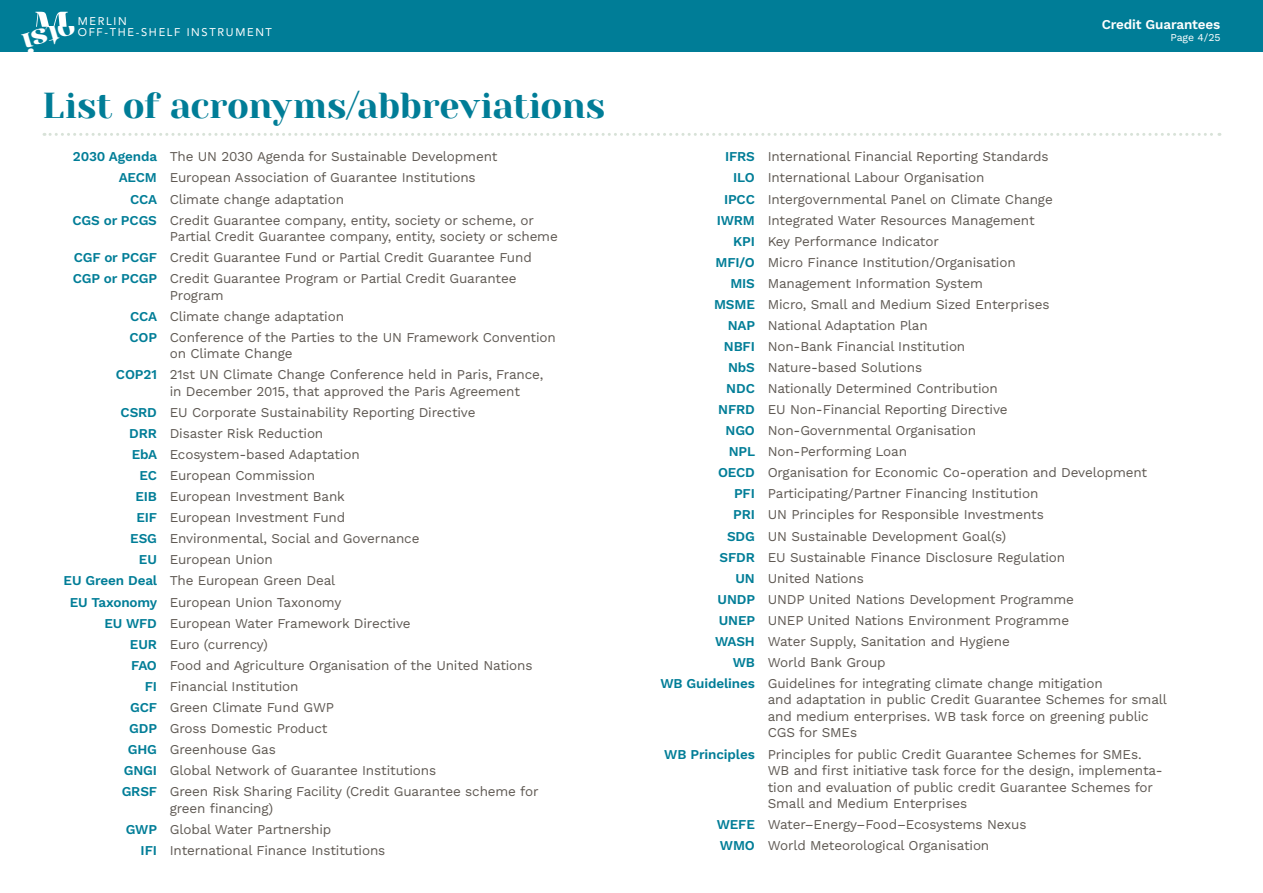
<style>
.page{position:relative;width:1263px;height:893px;background:#fff}
.page>*{position:absolute;margin:0;border:0;box-sizing:border-box;transform-origin:0 0}
.t1{font:36px "Yeseva One";letter-spacing:-.01em;color:#007d97}
.t2{font:800 31.05px "Famosa";color:#fff}
.t3{font:13.5px/21px "Work Sans";letter-spacing:-.01em;color:#5f5953}
.t4{font:600 13.5px "Work Sans";letter-spacing:-.01em;color:#fff}
.t5{font:11.1px/11.9px "Avenir LT Std";letter-spacing:.15em;color:#fff}
.t6{font:10.5px "Work Sans";letter-spacing:-.01em;color:#fff}
.s1{font-weight:600;color:#007d97}
</style>
<div class="page">
<svg style="left:44px;top:133px;width:1176px;height:3px"></svg>
<div style="left:0;top:0;width:1263px;height:51px;background:#007d97"></div>
<svg style="left:35px;top:12px;width:33px;height:15px"></svg>
<p class="t5" style="left:78px;top:15px;width:196px">MERLIN<br>OFF-THE-SHELF INSTRUMENT</p>
<h2 class="t2" style="left:83px;top:51px;width:57px;rotate:163deg">otsi</h2>
<p class="t4" style="left:1102px;top:14px;width:120px">Credit Guarantees</p>
<p class="t6" style="left:1170px;top:30px;width:51px">Page 4/25</p>
<h1 class="t1" style="left:43px;top:79px;width:564px">List of acronyms/abbreviations</h1>
<p class="t3" style="left:73px;top:146px;width:426px"><span class="s1">2030 Agenda</span> The UN 2030 Agenda for Sustainable Development</p>
<p class="t3" style="left:119px;top:167px;width:359px"><span class="s1">AECM</span> European Association of Guarantee Institutions</p>
<p class="t3" style="left:130px;top:188px;width:215px"><span class="s1">CCA</span> Climate change adaptation</p>
<p class="t3" style="left:72px;top:209px;width:463px"><span class="s1">CGS or PCGS</span> Credit Guarantee company, entity, society or scheme, or</p>
<p class="t3" style="left:73px;top:225px;width:487px;text-indent:97px">Partial Credit Guarantee company, entity, society or scheme<br><span class="s1">CGF or PCGF</span> Credit Guarantee Fund or Partial Credit Guarantee Fund<br><span class="s1">CGP or PCGP</span> Credit Guarantee Program or Partial Credit Guarantee</p>
<p class="t3" style="left:129px;top:284px;width:428px;text-indent:40px">Program<br><span class="s1">CCA</span> Climate change adaptation<br><span class="s1">COP</span> Conference of the Parties to the UN Framework Convention</p>
<p class="t3" style="left:116px;top:343px;width:429px;text-indent:54px">on Climate Change<br><span class="s1">COP21</span> 21st UN Climate Change Conference held in Paris, France,</p>
<p class="t3" style="left:170px;top:380px;width:352px">in December 2015, that approved the Paris Agreement</p>
<p class="t3" style="left:121px;top:401px;width:357px"><span class="s1">CSRD</span> EU Corporate Sustainability Reporting Directive</p>
<p class="t3" style="left:129px;top:422px;width:196px"><span class="s1">DRR</span> Disaster Risk Reduction</p>
<p class="t3" style="left:132px;top:443px;width:229px"><span class="s1">EbA</span> Ecosystem-based Adaptation</p>
<p class="t3" style="left:139px;top:464px;width:177px"><span class="s1">EC</span> European Commission</p>
<p class="t3" style="left:135px;top:485px;width:211px"><span class="s1">EIB</span> European Investment Bank</p>
<p class="t3" style="left:136px;top:507px;width:210px"><span class="s1">EIF</span> European Investment Fund</p>
<p class="t3" style="left:130px;top:528px;width:291px"><span class="s1">ESG</span> Environmental, Social and Governance</p>
<p class="t3" style="left:139px;top:549px;width:135px"><span class="s1">EU</span> European Union</p>
<p class="t3" style="left:64px;top:570px;width:273px"><span class="s1">EU Green Deal</span> The European Green Deal</p>
<p class="t3" style="left:70px;top:591px;width:273px"><span class="s1">EU Taxonomy</span> European Union Taxonomy</p>
<p class="t3" style="left:104px;top:612px;width:308px"><span class="s1">EU WFD</span> European Water Framework Directive</p>
<p class="t3" style="left:130px;top:633px;width:139px"><span class="s1">EUR</span> Euro (currency)</p>
<p class="t3" style="left:131px;top:654px;width:403px"><span class="s1">FAO</span> Food and Agriculture Organisation of the United Nations</p>
<p class="t3" style="left:145px;top:675px;width:155px"><span class="s1">FI</span> Financial Institution</p>
<p class="t3" style="left:130px;top:696px;width:205px"><span class="s1">GCF</span> Green Climate Fund GWP</p>
<p class="t3" style="left:129px;top:717px;width:200px"><span class="s1">GDP</span> Gross Domestic Product</p>
<p class="t3" style="left:128px;top:738px;width:150px"><span class="s1">GHG</span> Greenhouse Gas</p>
<p class="t3" style="left:124px;top:759px;width:314px"><span class="s1">GNGI</span> Global Network of Guarantee Institutions</p>
<p class="t3" style="left:122px;top:780px;width:418px"><span class="s1">GRSF</span> Green Risk Sharing Facility (Credit Guarantee scheme for</p>
<p class="t3" style="left:170px;top:797px;width:105px">green financing)</p>
<p class="t3" style="left:126px;top:818px;width:207px"><span class="s1">GWP</span> Global Water Partnership</p>
<p class="t3" style="left:141px;top:839px;width:246px"><span class="s1">IFI</span> International Finance Institutions</p>
<p class="t3" style="left:725px;top:146px;width:325px"><span class="s1">IFRS</span> International Financial Reporting Standards</p>
<p class="t3" style="left:733px;top:167px;width:253px"><span class="s1">ILO</span> International Labour Organisation</p>
<p class="t3" style="left:724px;top:188px;width:330px"><span class="s1">IPCC</span> Intergovernmental Panel on Climate Change</p>
<p class="t3" style="left:717px;top:209px;width:319px"><span class="s1">IWRM</span> Integrated Water Resources Management</p>
<p class="t3" style="left:733px;top:230px;width:207px"><span class="s1">KPI</span> Key Performance Indicator</p>
<p class="t3" style="left:715px;top:251px;width:302px"><span class="s1">MFI/O</span> Micro Finance Institution/Organisation</p>
<p class="t3" style="left:730px;top:272px;width:254px"><span class="s1">MIS</span> Management Information System</p>
<p class="t3" style="left:714px;top:293px;width:337px"><span class="s1">MSME</span> Micro, Small and Medium Sized Enterprises</p>
<p class="t3" style="left:728px;top:314px;width:202px"><span class="s1">NAP</span> National Adaptation Plan</p>
<p class="t3" style="left:724px;top:335px;width:243px"><span class="s1">NBFI</span> Non-Bank Financial Institution</p>
<p class="t3" style="left:728px;top:356px;width:195px"><span class="s1">NbS</span> Nature-based Solutions</p>
<p class="t3" style="left:726px;top:377px;width:273px"><span class="s1">NDC</span> Nationally Determined Contribution</p>
<p class="t3" style="left:718px;top:398px;width:291px"><span class="s1">NFRD</span> EU Non-Financial Reporting Directive</p>
<p class="t3" style="left:725px;top:420px;width:252px"><span class="s1">NGO</span> Non-Governmental Organisation</p>
<p class="t3" style="left:729px;top:441px;width:180px"><span class="s1">NPL</span> Non-Performing Loan</p>
<p class="t3" style="left:718px;top:462px;width:431px"><span class="s1">OECD</span> Organisation for Economic Co-operation and Development</p>
<p class="t3" style="left:734px;top:483px;width:306px"><span class="s1">PFI</span> Participating/Partner Financing Institution</p>
<p class="t3" style="left:733px;top:504px;width:312px"><span class="s1">PRI</span> UN Principles for Responsible Investments</p>
<p class="t3" style="left:727px;top:525px;width:281px"><span class="s1">SDG</span> UN Sustainable Development Goal(s)</p>
<p class="t3" style="left:719px;top:546px;width:347px"><span class="s1">SFDR</span> EU Sustainable Finance Disclosure Regulation</p>
<p class="t3" style="left:735px;top:567px;width:130px"><span class="s1">UN</span> United Nations</p>
<p class="t3" style="left:717px;top:588px;width:358px"><span class="s1">UNDP</span> UNDP United Nations Development Programme</p>
<p class="t3" style="left:719px;top:609px;width:352px"><span class="s1">UNEP</span> UNEP United Nations Environment Programme</p>
<p class="t3" style="left:715px;top:630px;width:296px"><span class="s1">WASH</span> Water Supply, Sanitation and Hygiene</p>
<p class="t3" style="left:733px;top:651px;width:155px"><span class="s1">WB</span> World Bank Group</p>
<p class="t3" style="left:660px;top:672px;width:444px"><span class="s1">WB Guidelines</span> Guidelines for integrating climate change mitigation</p>
<p class="t3" style="left:768px;top:691px;width:401px;line-height:16.5px">and adaptation in public Credit Guarantee Schemes for small and medium enterprises. WB task force on greening public<br>CGS for SMEs</p>
<p class="t3" style="left:768px;top:745px;width:397px;line-height:16.5px;text-indent:-103px"><span class="s1">WB Principles</span> Principles for public Credit Guarantee Schemes for SMEs.<br>WB and first initiative task force for the design, implementa&shy;tion and evaluation of public credit Guarantee Schemes for Small and Medium Enterprises</p>
<p class="t3" style="left:717px;top:813px;width:311px"><span class="s1">WEFE</span> Water–Energy–Food–Ecosystems Nexus<br><span class="s1">WMO</span> World Meteorological Organisation</p>
</div>
